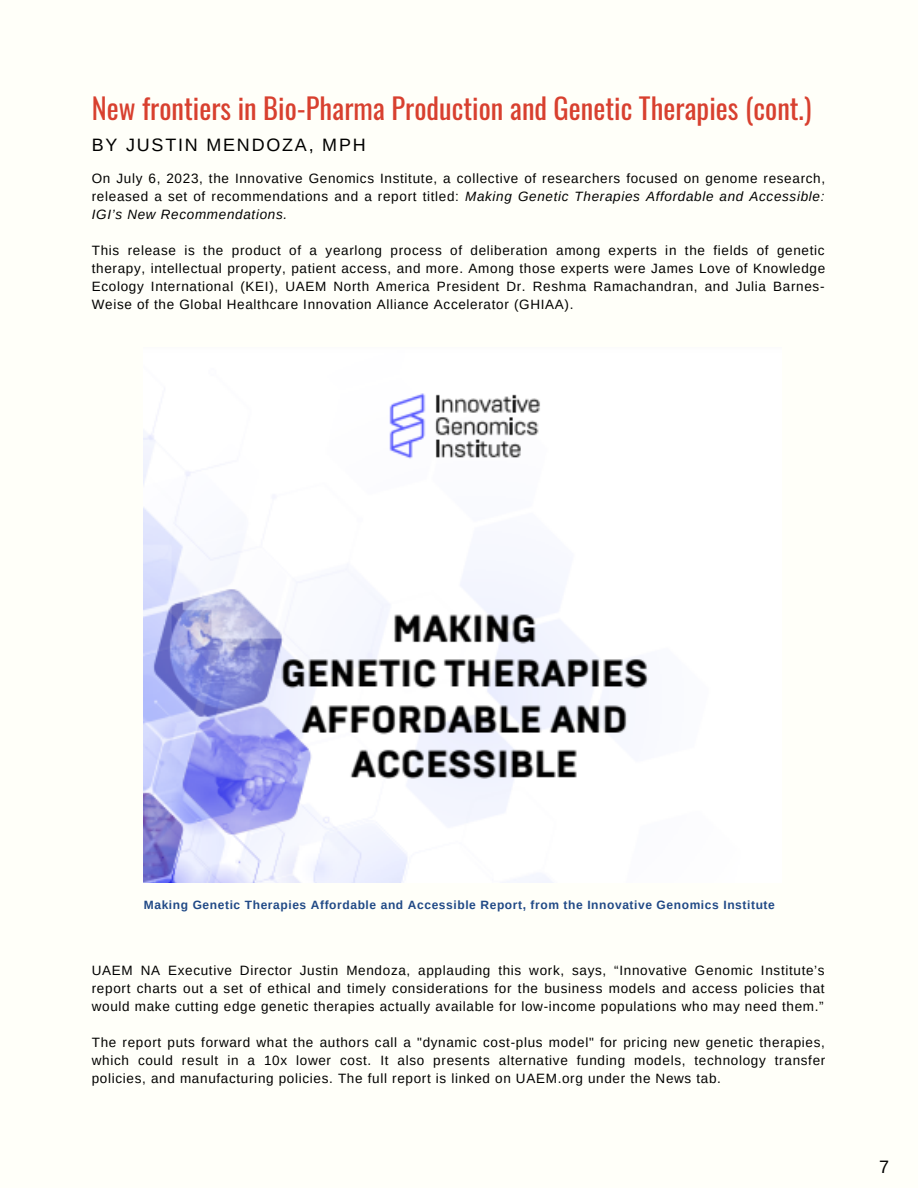
<style>
.page{position:relative;width:918px;height:1188px;background:#fffff9}
.page>*{position:absolute;margin:0;border:0;box-sizing:border-box;transform-origin:0 0}
.t1{font:28.5px "Oswald";color:#d8402f}
.t2{font:18px "Arimo";letter-spacing:.1em;color:#000}
.t3{font:13.5px/18px "Arimo";letter-spacing:.05em;color:#000;text-align:justify}
.t4{font:700 12px "Arimo";letter-spacing:.05em;color:#204986}
.s1{font-style:italic}
</style>
<div class="page">
<img style="left:144px;top:393px;width:505px;height:489px">
<p class="t1" style="left:92px;top:86px;width:721px">New frontiers in Bio-Pharma Production and Genetic Therapies (cont.)</p>
<p class="t2" style="left:92px;top:135px;width:275px">BY JUSTIN MENDOZA, MPH</p>
<p class="t3" style="left:92px;top:169px;width:735px">On July 6, 2023, the Innovative Genomics Institute, a collective of researchers focused on genome research, released a set of recommendations and a report titled: <span class="s1">Making Genetic Therapies Affordable and Accessible:<br>IGI’s New Recommendations.</span></p>
<p class="t3" style="left:92px;top:241px;width:735px">This release is the product of a yearlong process of deliberation among experts in the fields of genetic therapy, intellectual property, patient access, and more. Among those experts were James Love of Knowledge Ecology International (KEI), UAEM North America President Dr. Reshma Ramachandran, and Julia Barnes-Weise of the Global Healthcare Innovation Alliance Accelerator (GHIAA).</p>
<p class="t4" style="left:144px;top:898px;width:633px">Making Genetic Therapies Affordable and Accessible Report, from the Innovative Genomics Institute</p>
<p class="t3" style="left:92px;top:961px;width:734px">UAEM NA Executive Director Justin Mendoza, applauding this work, says, “Innovative Genomic Institute’s report charts out a set of ethical and timely considerations for the business models and access policies that would make cutting edge genetic therapies actually available for low-income populations who may need them.”</p>
<p class="t3" style="left:92px;top:1033px;width:735px">The report puts forward what the authors call a "dynamic cost-plus model" for pricing new genetic therapies, which could result in a 10x lower cost. It also presents alternative funding models, technology transfer policies, and manufacturing policies. The full report is linked on UAEM.org under the News tab.</p>
<p class="t2" style="left:879px;top:1157px;width:12px">7</p>
</div>
